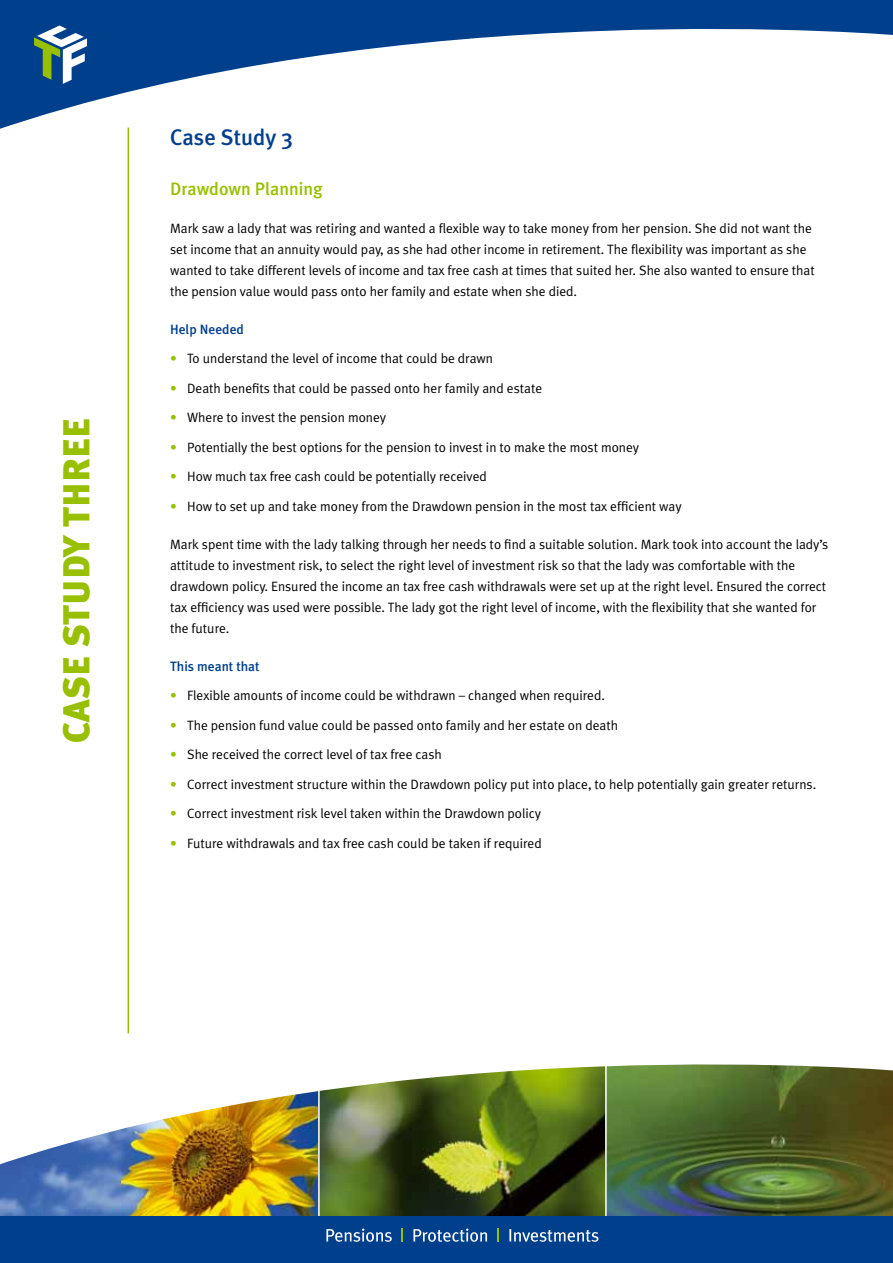
<style>
.page{position:relative;width:893px;height:1263px;background:#fff}
.page>*{position:absolute;margin:0;border:0;box-sizing:border-box;transform-origin:0 0}
.t1{font:900 37.5px "Meta Plus";color:#98c000}
.t2{font:500 22.5px "Meta Plus";color:#003f8b}
.t3{font:500 18px "Meta Plus";color:#98c000}
.t4{font:13.5px/21px "Meta Plus Normal";color:#000}
.t5{font:500 13.5px "Meta Plus";color:#003f8b}
.s1{color:#98c000}
</style>
<div class="page">
<img style="left:0;top:1168px;width:318px;height:48px">
<img style="left:320px;top:1168px;width:573px;height:48px">
<img style="left:0;top:1020px;width:893px;height:148px">
<hr style="left:318px;top:1070px;width:2px;height:193px;background:#fff">
<hr style="left:605px;top:1055px;width:2px;height:208px;background:#fff">
<svg style="left:0;top:0;width:893px;height:133px"></svg>
<svg style="left:34px;top:26px;width:53px;height:58px"></svg>
<div style="left:0;top:1216px;width:893px;height:47px;background:#003f8b"></div>
<hr style="left:128px;top:128px;width:1px;height:905px;background:#98c000">
<svg style="left:326px;top:1228px;width:66px;height:14px"></svg>
<svg style="left:401px;top:1228px;width:2px;height:14px"></svg>
<svg style="left:413px;top:1228px;width:74px;height:14px"></svg>
<svg style="left:497px;top:1228px;width:2px;height:14px"></svg>
<svg style="left:509px;top:1229px;width:89px;height:13px"></svg>
<h1 class="t1" style="left:54px;top:743px;width:326px;rotate:-90deg">CASE STUDY THREE</h1>
<h2 class="t2" style="left:170px;top:124px;width:125px">Case Study 3</h2>
<h3 class="t3" style="left:170px;top:178px;width:154px">Drawdown Planning</h3>
<p class="t4" style="left:170px;top:217px;width:646px">Mark saw a lady that was retiring and wanted a flexible way to take money from her pension. She did not want the set income that an annuity would pay, as she had other income in retirement. The flexibility was important as she wanted to take different levels of income and tax free cash at times that suited her. She also wanted to ensure that the pension value would pass onto her family and estate when she died.</p>
<p class="t5" style="left:170px;top:321px;width:75px">Help Needed</p>
<p class="t4" style="left:170px;top:348px;width:324px"><span class="s1">•</span> To understand the level of income that could be drawn</p>
<p class="t4" style="left:170px;top:377px;width:374px"><span class="s1">•</span> Death benefits that could be passed onto her family and estate</p>
<p class="t4" style="left:170px;top:407px;width:218px"><span class="s1">•</span> Where to invest the pension money</p>
<p class="t4" style="left:170px;top:436px;width:471px"><span class="s1">•</span> Potentially the best options for the pension to invest in to make the most money</p>
<p class="t4" style="left:170px;top:466px;width:318px"><span class="s1">•</span> How much tax free cash could be potentially received</p>
<p class="t4" style="left:170px;top:495px;width:513px"><span class="s1">•</span> How to set up and take money from the Drawdown pension in the most tax efficient way</p>
<p class="t4" style="left:170px;top:533px;width:660px">Mark spent time with the lady talking through her needs to find a suitable solution. Mark took into account the lady’s attitude to investment risk, to select the right level of investment risk so that the lady was comfortable with the drawdown policy. Ensured the income an tax free cash withdrawals were set up at the right level. Ensured the correct tax efficiency was used were possible. The lady got the right level of income, with the flexibility that she wanted for the future.</p>
<p class="t5" style="left:170px;top:658px;width:91px">This meant that</p>
<p class="t4" style="left:170px;top:685px;width:436px"><span class="s1">•</span> Flexible amounts of income could be withdrawn – changed when required.</p>
<p class="t4" style="left:170px;top:714px;width:449px"><span class="s1">•</span> The pension fund value could be passed onto family and her estate on death</p>
<p class="t4" style="left:170px;top:744px;width:273px"><span class="s1">•</span> She received the correct level of tax free cash</p>
<p class="t4" style="left:170px;top:773px;width:648px"><span class="s1">•</span> Correct investment structure within the Drawdown policy put into place, to help potentially gain greater returns.</p>
<p class="t4" style="left:170px;top:803px;width:373px"><span class="s1">•</span> Correct investment risk level taken within the Drawdown policy</p>
<p class="t4" style="left:170px;top:832px;width:373px"><span class="s1">•</span> Future withdrawals and tax free cash could be taken if required</p>
</div>
